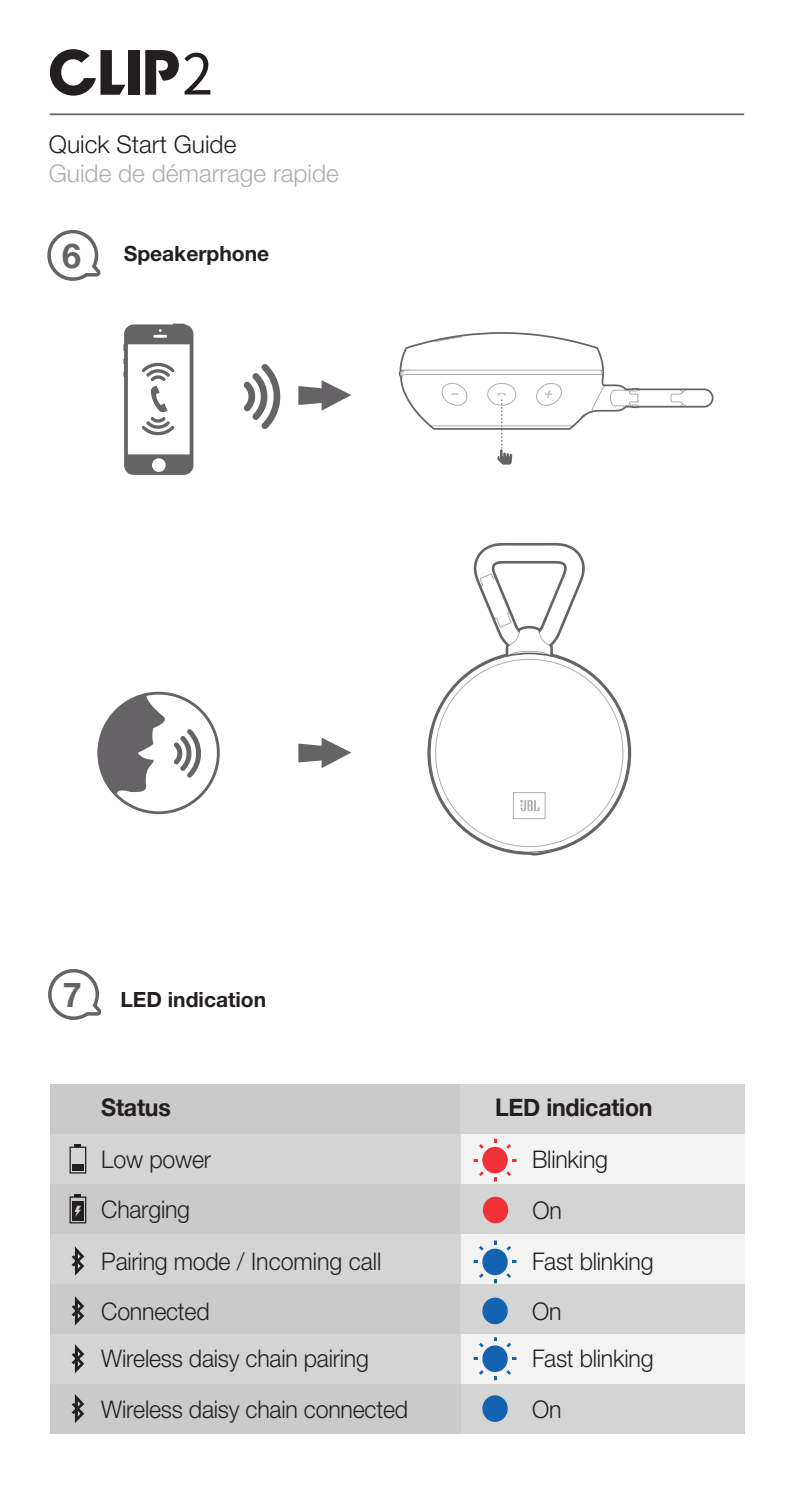
<style>
.page{position:relative;width:794px;height:1489px;background:#fff}
.page>*{position:absolute;margin:0;border:0;box-sizing:border-box;transform-origin:0 0}
.t1{font:300 24.5px/49.7px "Helvetica Neue LT Std";letter-spacing:-.01em;color:#241f1f;scale:.95 1}
.t2{font:300 24.5px "Helvetica Neue LT Std";color:#b0acb0}
.t3{font:700 24.5px "Helvetica Neue";letter-spacing:-.01em;color:#241f1f;scale:.95 1}
.t4{font:300 24.5px "Helvetica Neue LT Std";letter-spacing:-.01em;color:#241f1f}
.t5{font:700 21px "Helvetica Neue LT Std";color:#241f1f}
.s1{font-family:"Helvetica Neue";font-size:33.95px;color:#656365}
</style>
<div class="page">
<hr style="left:50px;top:113px;width:694px;height:2px;background:#656365">
<svg style="left:50px;top:49px;width:75px;height:47px"></svg>
<div style="left:128px;top:50px;width:12px;height:45px;background:#241f1f"></div>
<svg style="left:145px;top:50px;width:65px;height:45px"></svg>
<svg style="left:174px;top:729px;width:27px;height:48px"></svg>
<svg style="left:97px;top:695px;width:68px;height:100px"></svg>
<div style="left:97px;top:691px;width:123px;height:123px;border:3px solid #656365;border-radius:50%"></div>
<svg style="left:298px;top:737px;width:53px;height:31px"></svg>
<svg style="left:427px;top:543px;width:204px;height:312px"></svg>
<svg style="left:429px;top:561px;width:200px;height:292px"></svg>
<svg style="left:298px;top:380px;width:53px;height:30px"></svg>
<svg style="left:243px;top:364px;width:38px;height:65px"></svg>
<svg style="left:123px;top:323px;width:70px;height:152px"></svg>
<svg style="left:398px;top:332px;width:315px;height:132px"></svg>
<svg style="left:47px;top:229px;width:54px;height:52px"></svg>
<svg style="left:48px;top:969px;width:54px;height:51px"></svg>
<div style="left:461px;top:1383px;width:284px;height:50px;background:#d5d4d5"></div>
<div style="left:461px;top:1333px;width:284px;height:50px;background:#f3f3f3"></div>
<div style="left:50px;top:1133px;width:411px;height:50px;background:#d5d4d5"></div>
<div style="left:50px;top:1183px;width:411px;height:50px;background:#cbcacb"></div>
<div style="left:50px;top:1084px;width:411px;height:49px;background:#cbcacb"></div>
<div style="left:461px;top:1084px;width:284px;height:49px;background:#d5d4d5"></div>
<div style="left:461px;top:1133px;width:284px;height:50px;background:#f3f3f3"></div>
<div style="left:461px;top:1183px;width:284px;height:50px;background:#d5d4d5"></div>
<div style="left:50px;top:1233px;width:411px;height:50px;background:#d5d4d5"></div>
<div style="left:461px;top:1233px;width:284px;height:50px;background:#f3f3f3"></div>
<div style="left:50px;top:1283px;width:411px;height:50px;background:#cbcacb"></div>
<div style="left:461px;top:1283px;width:284px;height:50px;background:#d5d4d5"></div>
<div style="left:50px;top:1333px;width:411px;height:50px;background:#d5d4d5"></div>
<div style="left:50px;top:1383px;width:411px;height:50px;background:#cbcacb"></div>
<svg style="left:506px;top:1370px;width:5px;height:5px"></svg>
<svg style="left:479px;top:1342px;width:5px;height:5px"></svg>
<svg style="left:479px;top:1370px;width:5px;height:5px"></svg>
<svg style="left:506px;top:1342px;width:5px;height:5px"></svg>
<div style="left:482px;top:1345px;width:26px;height:26px;background:#1463b1;border-radius:50%"></div>
<svg style="left:72px;top:1246px;width:12px;height:29px"></svg>
<svg style="left:72px;top:1296px;width:12px;height:29px"></svg>
<svg style="left:512px;top:1260px;width:4px;height:3px"></svg>
<svg style="left:473px;top:1260px;width:5px;height:3px"></svg>
<svg style="left:506px;top:1273px;width:5px;height:5px"></svg>
<svg style="left:479px;top:1246px;width:5px;height:4px"></svg>
<svg style="left:479px;top:1273px;width:5px;height:5px"></svg>
<svg style="left:506px;top:1246px;width:5px;height:4px"></svg>
<div style="left:482px;top:1248px;width:26px;height:27px;background:#1463b1;border-radius:50%"></div>
<div style="left:482px;top:1297px;width:26px;height:27px;background:#1463b1;border-radius:50%"></div>
<svg style="left:69px;top:1144px;width:17px;height:29px"></svg>
<div style="left:72px;top:1164px;width:12px;height:6px;background:#241f1f"></div>
<svg style="left:69px;top:1194px;width:17px;height:29px"></svg>
<div style="left:482px;top:1395px;width:26px;height:26px;background:#1463b1;border-radius:50%"></div>
<svg style="left:72px;top:1344px;width:12px;height:29px"></svg>
<svg style="left:72px;top:1394px;width:12px;height:28px"></svg>
<svg style="left:506px;top:1171px;width:5px;height:5px"></svg>
<svg style="left:479px;top:1144px;width:5px;height:4px"></svg>
<svg style="left:479px;top:1171px;width:5px;height:5px"></svg>
<svg style="left:506px;top:1144px;width:5px;height:4px"></svg>
<div style="left:482px;top:1146px;width:26px;height:27px;background:#f13137;border-radius:50%"></div>
<div style="left:483px;top:1196px;width:25px;height:27px;background:#f13137;border-radius:50%"></div>
<p class="t4" style="left:49px;top:129px;width:189px">Quick Start Guide</p>
<p class="t2" style="left:49px;top:159px;width:292px">Guide de démarrage rapide</p>
<p class="t5" style="left:62px;top:240px;width:209px"><span class="s1">6</span> Speakerphone</p>
<p class="t5" style="left:63px;top:986px;width:205px"><span class="s1">7</span> LED indication</p>
<p class="t3" style="left:101px;top:1088px;width:75px">Status</p>
<p class="t3" style="left:495px;top:1088px;width:167px">LED indication</p>
<p class="t1" style="left:101px;top:1133px;width:117px">Low power<br>Charging</p>
<p class="t1" style="left:101px;top:1235px;width:296px">Pairing mode / Incoming call<br>Connected</p>
<p class="t1" style="left:101px;top:1332px;width:324px">Wireless daisy chain pairing<br>Wireless daisy chain connected</p>
<p class="t1" style="left:532px;top:1133px;width:81px">Blinking<br>On</p>
<p class="t1" style="left:532px;top:1235px;width:129px">Fast blinking</p>
<p class="t1" style="left:532px;top:1285px;width:32px">On</p>
<p class="t1" style="left:532px;top:1332px;width:129px">Fast blinking</p>
<p class="t1" style="left:532px;top:1383px;width:32px">On</p>
</div>
